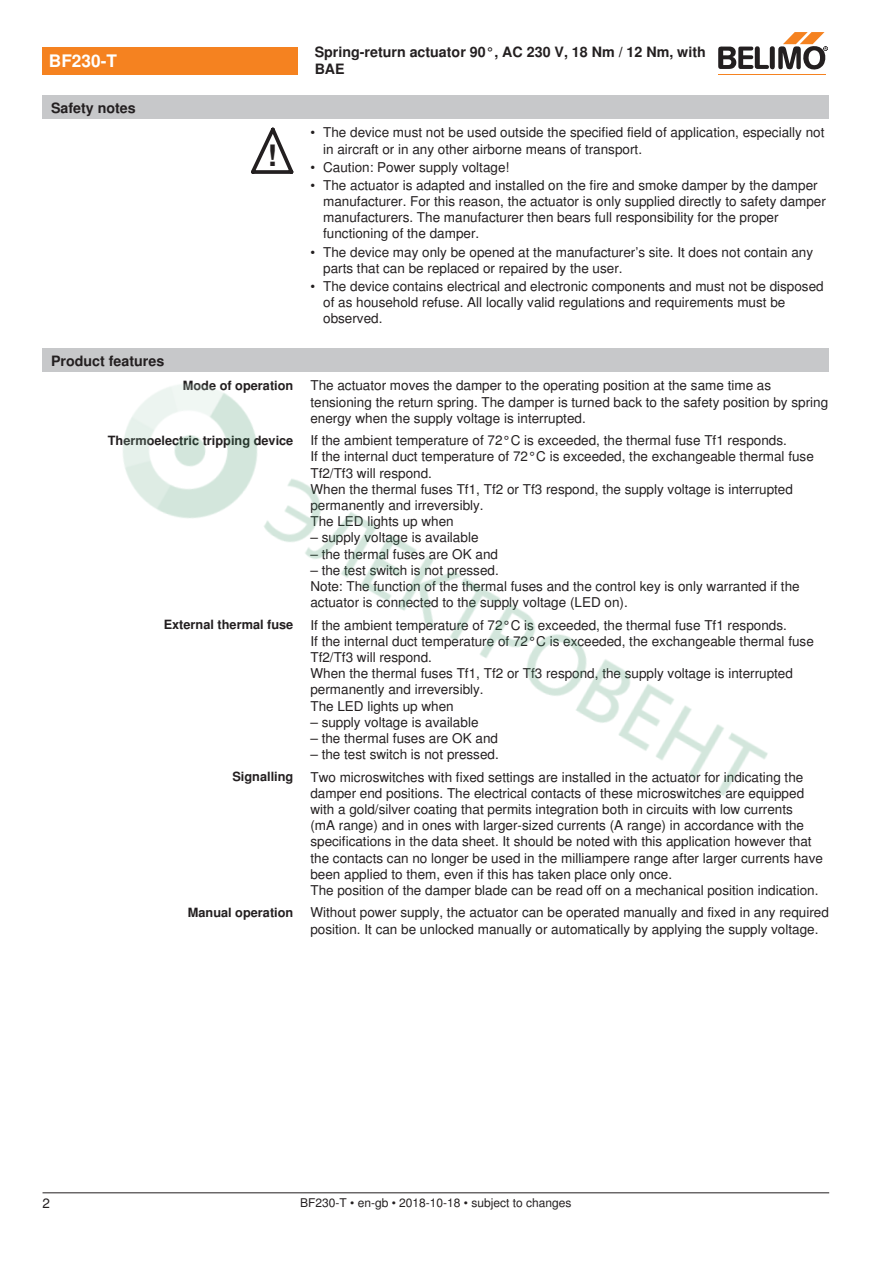
<style>
.page{position:relative;width:893px;height:1263px;background:#fff}
.page>*{position:absolute;margin:0;border:0;box-sizing:border-box;transform-origin:0 0}
.t1{font:700 29.55px "Nimbus Sans BEL";color:#231f20}
.t2{font:700 17.25px "Nimbus Sans BEL";color:#fff}
.t3{font:700 14.25px/17.1px "Nimbus Sans BEL";color:#231f20}
.t4{font:13.5px/16.2px "Nimbus Sans BEL";color:#231f20}
.t5{font:700 12.75px "Nimbus Sans BEL";color:#231f20}
.t6{font:12px "Nimbus Sans BEL";color:#231f20}
</style>
<div class="page">
<svg style="left:251px;top:128px;width:42px;height:46px"></svg>
<div style="left:43px;top:47px;width:255px;height:27px;background:#f58220"></div>
<hr style="left:718px;top:74px;width:107px;height:1px;background:#f58220">
<svg style="left:718px;top:32px;width:110px;height:38px"></svg>
<div style="left:43px;top:96px;width:786px;height:23px;background:#c7c8ca"></div>
<hr style="left:43px;top:1192px;width:786px;height:1px;background:#231f20">
<img style="left:42px;top:348px;width:787px;height:448px">
<p class="t2" style="left:49px;top:51px;width:70px">BF230-T</p>
<p class="t3" style="left:315px;top:44px;width:393px">Spring-return actuator 90°, AC 230 V, 18 Nm / 12 Nm, with<br>BAE</p>
<p class="t3" style="left:51px;top:100px;width:86px">Safety notes</p>
<p class="t3" style="left:51px;top:353px;width:115px">Product features</p>
<h1 class="t1" style="left:267px;top:138px;width:11px">!</h1>
<p class="t4" style="left:323px;top:125px;width:503px;text-indent:-13px">• The device must not be used outside the specified field of application, especially not in aircraft or in any other airborne means of transport.</p>
<p class="t4" style="left:310px;top:159px;width:200px">• Caution: Power supply voltage!</p>
<p class="t4" style="left:323px;top:177px;width:504px;text-indent:-13px">• The actuator is adapted and installed on the fire and smoke damper by the damper manufacturer. For this reason, the actuator is only supplied directly to safety damper manufacturers. The manufacturer then bears full responsibility for the proper functioning of the damper.</p>
<p class="t4" style="left:323px;top:244px;width:491px;text-indent:-13px">• The device may only be opened at the manufacturer’s site. It does not contain any parts that can be replaced or repaired by the user.</p>
<p class="t4" style="left:323px;top:278px;width:502px;text-indent:-13px">• The device contains electrical and electronic components and must not be disposed of as household refuse. All locally valid regulations and requirements must be observed.</p>
<p class="t5" style="left:183px;top:378px;width:112px">Mode of operation</p>
<p class="t4" style="left:310px;top:378px;width:519px">The actuator moves the damper to the operating position at the same time as tensioning the return spring. The damper is turned back to the safety position by spring energy when the supply voltage is interrupted.</p>
<p class="t5" style="left:108px;top:432px;width:187px">Thermoelectric tripping device</p>
<p class="t4" style="left:310px;top:433px;width:505px">If the ambient temperature of 72°C is exceeded, the thermal fuse Tf1 responds.<br>If the internal duct temperature of 72°C is exceeded, the exchangeable thermal fuse Tf2/Tf3 will respond.<br>When the thermal fuses Tf1, Tf2 or Tf3 respond, the supply voltage is interrupted permanently and irreversibly.<br>The LED lights up when</p>
<p class="t4" style="left:310px;top:530px;width:170px">– supply voltage is available</p>
<p class="t4" style="left:310px;top:546px;width:189px">– the thermal fuses are OK and</p>
<p class="t4" style="left:310px;top:562px;width:491px">– the test switch is not pressed.<br>Note: The function of the thermal fuses and the control key is only warranted if the actuator is connected to the supply voltage (LED on).</p>
<p class="t5" style="left:164px;top:617px;width:131px">External thermal fuse</p>
<p class="t4" style="left:310px;top:617px;width:505px">If the ambient temperature of 72°C is exceeded, the thermal fuse Tf1 responds.<br>If the internal duct temperature of 72°C is exceeded, the exchangeable thermal fuse Tf2/Tf3 will respond.<br>When the thermal fuses Tf1, Tf2 or Tf3 respond, the supply voltage is interrupted permanently and irreversibly.<br>The LED lights up when</p>
<p class="t4" style="left:310px;top:714px;width:170px">– supply voltage is available</p>
<p class="t4" style="left:310px;top:730px;width:189px">– the thermal fuses are OK and</p>
<p class="t4" style="left:310px;top:747px;width:190px">– the test switch is not pressed.</p>
<p class="t5" style="left:232px;top:769px;width:62px">Signalling</p>
<p class="t4" style="left:310px;top:769px;width:514px">Two microswitches with fixed settings are installed in the actuator for indicating the damper end positions. The electrical contacts of these microswitches are equipped with a gold/silver coating that permits integration both in circuits with low currents<br>(mA range) and in ones with larger-sized currents (A range) in accordance with the specifications in the data sheet. It should be noted with this application however that the contacts can no longer be used in the milliampere range after larger currents have been applied to them, even if this has taken place only once.<br>The position of the damper blade can be read off on a mechanical position indication.</p>
<p class="t5" style="left:188px;top:905px;width:107px">Manual operation</p>
<p class="t4" style="left:310px;top:905px;width:520px">Without power supply, the actuator can be operated manually and fixed in any required position. It can be unlocked manually or automatically by applying the supply voltage.</p>
<p class="t4" style="left:43px;top:1196px;width:9px">2</p>
<p class="t6" style="left:300px;top:1196px;width:273px">BF230-T • en-gb • 2018-10-18 • subject to changes</p>
</div>
